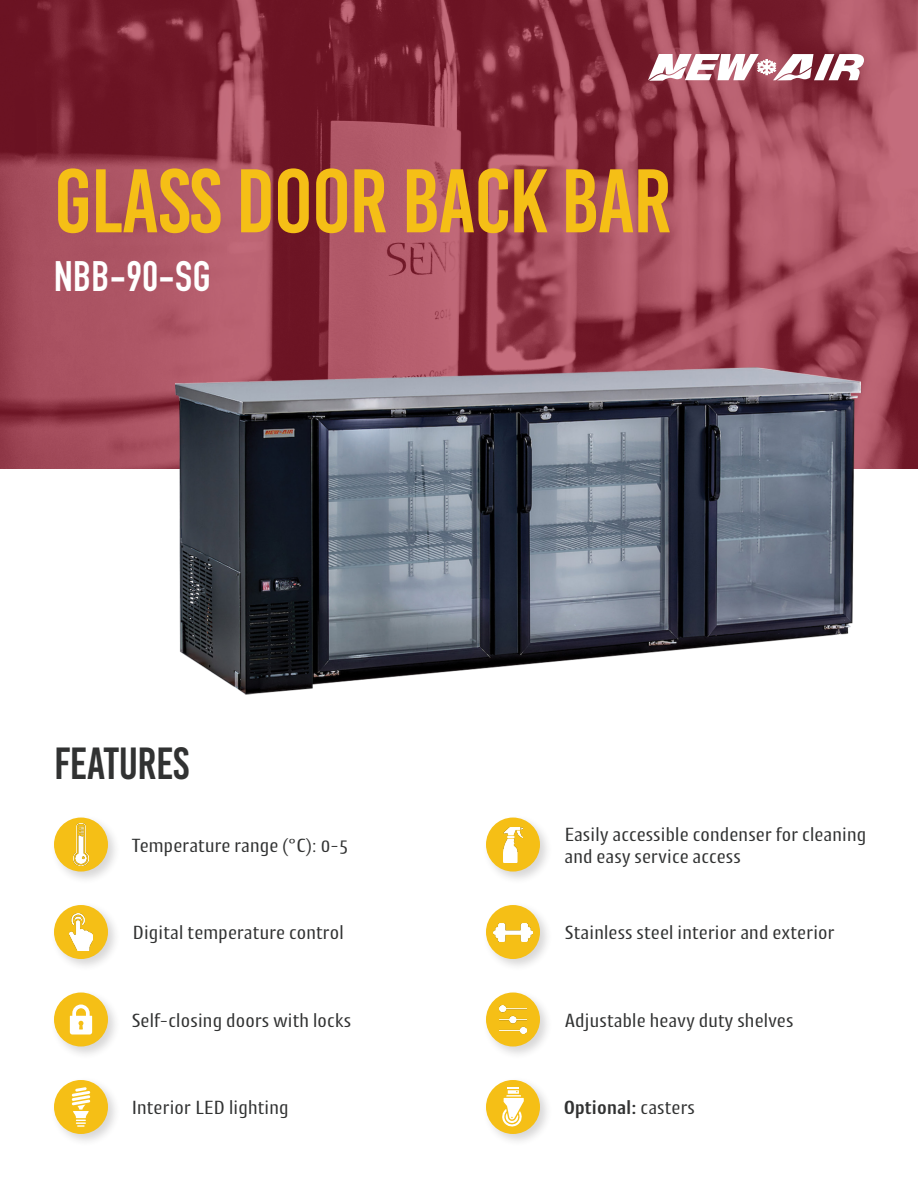
<style>
.page{position:relative;width:918px;height:1188px;background:#fff}
.page>*{position:absolute;margin:0;border:0;box-sizing:border-box;transform-origin:0 0}
.t1{font:90px "Bebas Kai";letter-spacing:-.01em;color:#f5bf16}
.t2{font:45px "Bebas Kai";letter-spacing:-.01em;color:#313232}
.t3{font:700 42px "DIN Condensed";letter-spacing:.01em;color:#fff}
.t4{font:19.5px/22.5px "Cantiga";color:#313232}
.t5{font:600 19.5px "Cantiga";color:#313232}
.s1{font-weight:400}
</style>
<div class="page">
<svg style="left:0;top:0;width:918px;height:469px;background:#973f4e"></svg>
<img style="left:168px;top:351px;width:701px;height:344px">
<svg style="left:648px;top:54px;width:216px;height:27px"></svg>
<div style="left:51px;top:815px;width:70px;height:69px;background:#231f20;opacity:.18"></div>
<div style="left:54px;top:818px;width:54px;height:54px;background:#f5bf16;border-radius:50%"></div>
<img style="left:73px;top:824px;width:16px;height:42px">
<div style="left:51px;top:902px;width:70px;height:70px;background:#231f20;opacity:.18"></div>
<div style="left:54px;top:905px;width:54px;height:54px;background:#f5bf16;border-radius:50%"></div>
<img style="left:69px;top:914px;width:24px;height:36px">
<div style="left:483px;top:990px;width:70px;height:69px;background:#231f20;opacity:.18"></div>
<div style="left:486px;top:993px;width:54px;height:54px;background:#f5bf16;border-radius:50%"></div>
<img style="left:499px;top:1006px;width:27px;height:28px">
<div style="left:483px;top:902px;width:70px;height:70px;background:#231f20;opacity:.18"></div>
<div style="left:486px;top:905px;width:54px;height:54px;background:#f5bf16;border-radius:50%"></div>
<img style="left:493px;top:923px;width:40px;height:18px">
<div style="left:51px;top:1077px;width:70px;height:70px;background:#231f20;opacity:.18"></div>
<div style="left:54px;top:1080px;width:54px;height:54px;background:#f5bf16;border-radius:50%"></div>
<svg style="left:72px;top:1087px;width:18px;height:40px"></svg>
<div style="left:51px;top:990px;width:70px;height:69px;background:#231f20;opacity:.18"></div>
<div style="left:54px;top:993px;width:54px;height:54px;background:#f5bf16;border-radius:50%"></div>
<svg style="left:70px;top:1005px;width:22px;height:30px"></svg>
<div style="left:483px;top:815px;width:70px;height:69px;background:#231f20;opacity:.18"></div>
<div style="left:486px;top:818px;width:54px;height:54px;background:#f5bf16;border-radius:50%"></div>
<img style="left:504px;top:827px;width:18px;height:35px">
<div style="left:483px;top:1077px;width:70px;height:70px;background:#231f20;opacity:.18"></div>
<div style="left:486px;top:1080px;width:54px;height:54px;background:#f5bf16;border-radius:50%"></div>
<svg style="left:502px;top:1087px;width:22px;height:40px"></svg>
<p class="t1" style="left:54px;top:153px;width:619px">GLASS DOOR BACK BAR</p>
<p class="t3" style="left:54px;top:248px;width:158px">NBB-90-SG</p>
<p class="t2" style="left:54px;top:739px;width:137px">FEATURES</p>
<p class="t4" style="left:131px;top:833px;width:219px">Temperature range (°C): 0-5</p>
<p class="t4" style="left:132px;top:921px;width:213px">Digital temperature control</p>
<p class="t4" style="left:131px;top:1008px;width:222px">Self-closing doors with locks</p>
<p class="t4" style="left:564px;top:822px;width:304px">Easily accessible condenser for cleaning and easy service access</p>
<p class="t4" style="left:564px;top:921px;width:272px">Stainless steel interior and exterior</p>
<p class="t4" style="left:564px;top:1008px;width:231px">Adjustable heavy duty shelves</p>
<p class="t4" style="left:131px;top:1096px;width:159px">Interior LED lighting</p>
<p class="t5" style="left:563px;top:1096px;width:133px">Optional: <span class="s1">casters</span></p>
</div>
